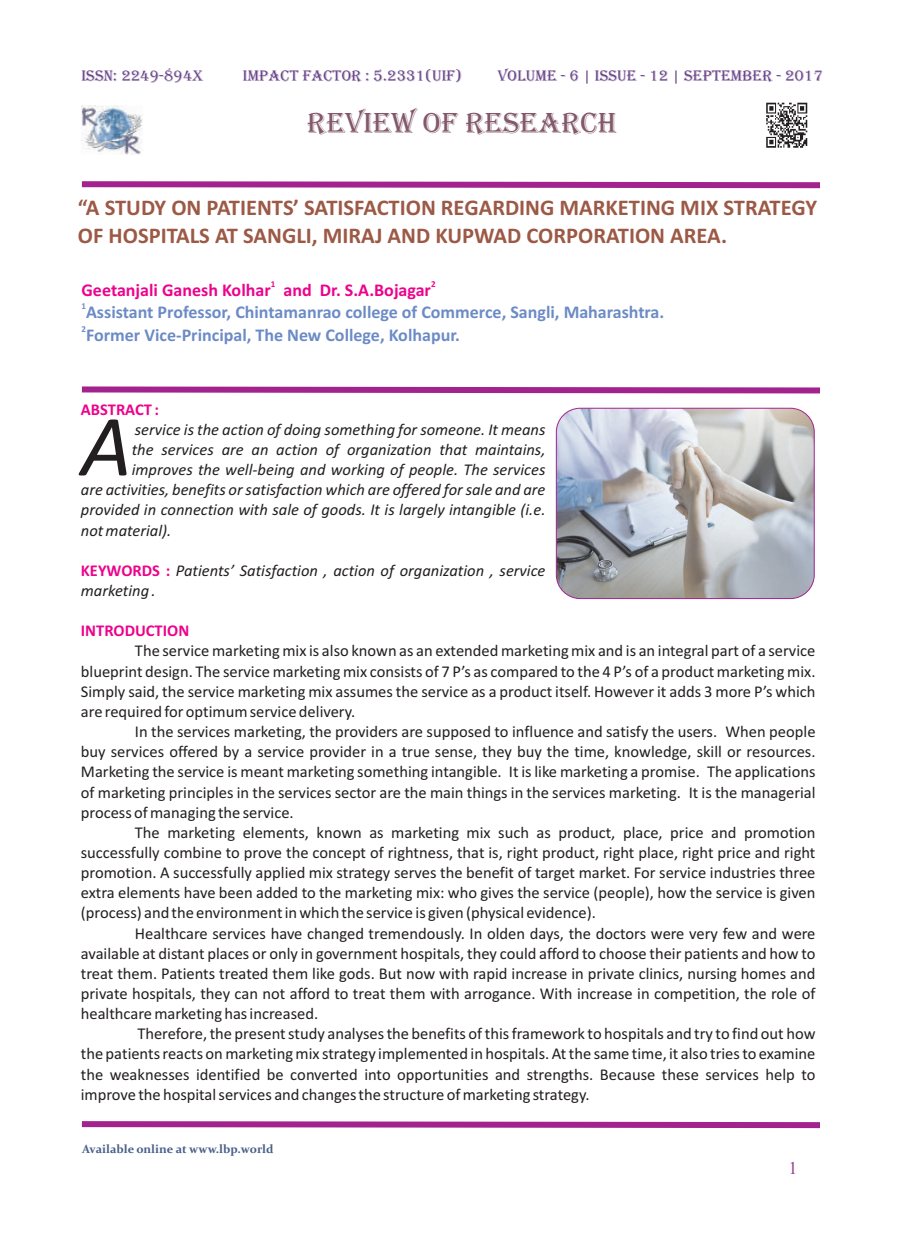
<style>
.page{position:relative;width:898px;height:1242px;background:#fff}
.page>*{position:absolute;margin:0;border:0;box-sizing:border-box;transform-origin:0 0}
.t1{font:italic 87.75px "Calibri";color:#231f20}
.t2{font:30px "Algerian";color:#83586a}
.t3{font:700 22.5px/27.5px "Calibri";color:#9c5946}
.t4{font:700 18px "Calibri";color:#6c8bc6}
.t5{font:700 18px "Calibri";color:#ed028c}
.t6{font:18px "Times New Roman";color:#9c3d96}
.t7{font:16.5px/20.1px "Calibri";color:#231f20;text-align:justify}
.t8{font:italic 16.5px "Calibri";color:#231f20}
.t9{font:700 16.5px "Calibri";color:#ed028c}
.t10{font:15.75px "Algerian";color:#674287}
.t11{font:700 12px "Constantia";color:#485e88}
.t12{font:700 9px "Calibri";color:#ed028c}
.t13{font:700 9px "Calibri";color:#6c8bc6}
.s1{font-weight:700;font-style:normal;color:#ed028c}
</style>
<div class="page">
<svg style="left:81px;top:386px;width:739px;height:8px;background:#b959aa"></svg>
<svg style="left:81px;top:1121px;width:739px;height:8px;background:#b959aa"></svg>
<img style="left:766px;top:102px;width:42px;height:46px">
<img style="left:556px;top:408px;width:258px;height:190px;border-radius:24px">
<div style="left:555px;top:408px;width:259px;height:191px;border:1px solid #a2238e;border-radius:24px"></div>
<svg style="left:81px;top:181px;width:739px;height:8px;background:#b959aa"></svg>
<img style="left:81px;top:106px;width:61px;height:48px">
<p class="t10" style="left:81px;top:67px;width:123px">ISSN: 2249-894X</p>
<p class="t10" style="left:243px;top:67px;width:221px">IMPACT FACTOR : 5.2331(UIF)</p>
<p class="t10" style="left:497px;top:67px;width:326px">VOLUME - 6 | ISSUE - 12 | SEPTEMBER - 2017</p>
<h2 class="t2" style="left:307px;top:107px;width:311px">REVIEW OF RESEARCH</h2>
<h3 class="t3" style="left:78px;top:196px;width:740px">“A STUDY ON PATIENTS’ SATISFACTION REGARDING MARKETING MIX STRATEGY<br>OF HOSPITALS AT SANGLI, MIRAJ AND KUPWAD CORPORATION AREA.</h3>
<p class="t12" style="left:270px;top:280px;width:6px">1</p>
<p class="t12" style="left:431px;top:280px;width:6px">2</p>
<p class="t5" style="left:81px;top:282px;width:351px">Geetanjali Ganesh Kolhar and Dr. S.A.Bojagar</p>
<p class="t13" style="left:81px;top:302px;width:6px">1</p>
<p class="t4" style="left:86px;top:305px;width:579px">Assistant Professor, Chintamanrao college of Commerce, Sangli, Maharashtra.</p>
<p class="t13" style="left:81px;top:325px;width:6px">2</p>
<p class="t4" style="left:86px;top:327px;width:375px">Former Vice-Principal, The New College, Kolhapur.</p>
<p class="t9" style="left:81px;top:402px;width:79px">ABSTRACT :</p>
<h1 class="t1" style="left:81px;top:409px;width:52px">A</h1>
<p class="t8" style="left:135px;top:422px;width:412px">service is the action of doing something for someone. It means</p>
<p class="t8" style="left:132px;top:442px;width:415px">the services are an action of organization that maintains,</p>
<p class="t8" style="left:132px;top:463px;width:415px">improves the well-being and working of people. The services</p>
<p class="t8" style="left:81px;top:483px;width:466px">are activities, benefits or satisfaction which are offered for sale and are</p>
<p class="t8" style="left:81px;top:503px;width:466px">provided in connection with sale of goods. It is largely intangible (i.e.</p>
<p class="t8" style="left:81px;top:523px;width:92px">not material).</p>
<p class="t8" style="left:81px;top:563px;width:466px"><span class="s1">KEYWORDS :</span> Patients’ Satisfaction , action of organization , service</p>
<p class="t8" style="left:81px;top:583px;width:76px">marketing .</p>
<p class="t9" style="left:81px;top:624px;width:110px">INTRODUCTION</p>
<p class="t7" style="left:81px;top:642px;width:735px;text-indent:54px">The service marketing mix is also known as an extended marketing mix and is an integral part of a service blueprint design. The service marketing mix consists of 7 P’s as compared to the 4 P’s of a product marketing mix.<br>Simply said, the service marketing mix assumes the service as a product itself. However it adds 3 more P’s which are required for optimum service delivery.</p>
<p class="t7" style="left:81px;top:723px;width:736px;text-indent:54px">In the services marketing, the providers are supposed to influence and satisfy the users. When people buy services offered by a service provider in a true sense, they buy the time, knowledge, skill or resources.<br>Marketing the service is meant marketing something intangible. It is like marketing a promise. The applications of marketing principles in the services sector are the main things in the services marketing. It is the managerial process of managing the service.</p>
<p class="t7" style="left:81px;top:823px;width:736px;text-indent:54px">The marketing elements, known as marketing mix such as product, place, price and promotion successfully combine to prove the concept of rightness, that is, right product, right place, right price and right promotion. A successfully applied mix strategy serves the benefit of target market. For service industries three extra elements have been added to the marketing mix: who gives the service (people), how the service is given (process) and the environment in which the service is given (physical evidence).</p>
<p class="t7" style="left:81px;top:924px;width:736px;text-indent:54px">Healthcare services have changed tremendously. In olden days, the doctors were very few and were available at distant places or only in government hospitals, they could afford to choose their patients and how to treat them. Patients treated them like gods. But now with rapid increase in private clinics, nursing homes and private hospitals, they can not afford to treat them with arrogance. With increase in competition, the role of healthcare marketing has increased.</p>
<p class="t7" style="left:81px;top:1025px;width:736px;text-indent:57px">Therefore, the present study analyses the benefits of this framework to hospitals and try to find out how the patients reacts on marketing mix strategy implemented in hospitals. At the same time, it also tries to examine the weaknesses identified be converted into opportunities and strengths. Because these services help to improve the hospital services and changes the structure of marketing strategy.</p>
<p class="t11" style="left:82px;top:1144px;width:193px">Available online at www.lbp.world</p>
<p class="t6" style="left:788px;top:1161px;width:10px">1</p>
</div>
